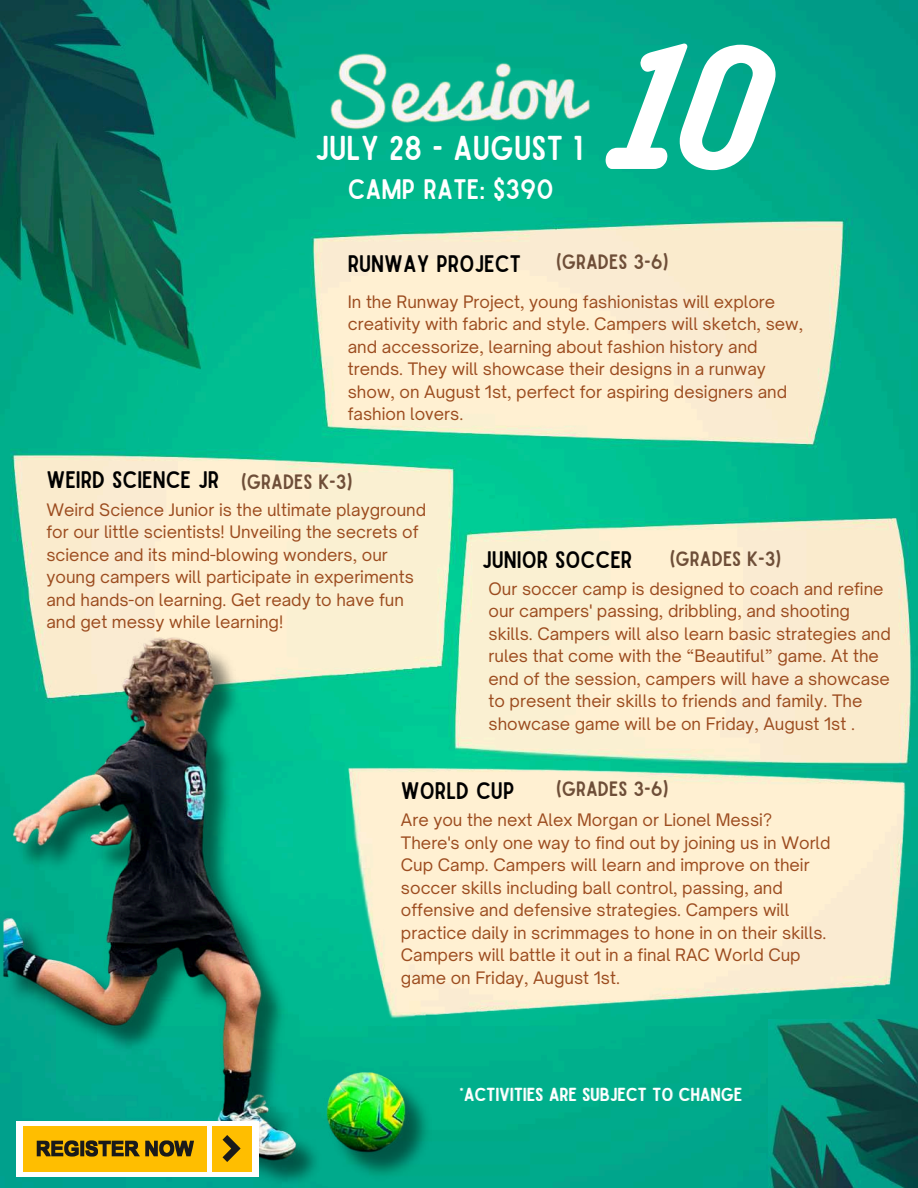
<style>
.page{position:relative;width:918px;height:1188px;background:#fff}
.page>*{position:absolute;margin:0;border:0;box-sizing:border-box;transform-origin:0 0}
.t1{font:144.45px "Bukhari Script";color:#fff}
.t2{font:33px "Sailors";color:#fff}
.t3{font:27px "Sailors";color:#fff}
.t4{font:22.95px "Sailors";color:#000}
.t5{font:19.95px "Sailors";color:#6e4e38}
.t6{font:18px "Sailors";color:#fff}
.t7{font:16.5px/22.5px "Open Sauce One";color:#9c4c1f}
</style>
<div class="page">
<img style="left:0;top:0;width:918px;height:1188px">
<img style="left:328px;top:53px;width:262px;height:78px">
<img style="left:769px;top:1019px;width:149px;height:169px">
<img style="left:483px;top:766px;width:423px;height:256px">
<img style="left:0;top:628px;width:483px;height:560px">
<div style="left:16px;top:1121px;width:242px;height:55px;background:#fff"></div>
<div style="left:23px;top:1126px;width:184px;height:45px;background:#ffbe00"></div>
<div style="left:212px;top:1126px;width:39px;height:45px;background:#ffbe00"></div>
<svg style="left:223px;top:1135px;width:18px;height:27px"></svg>
<svg style="left:37px;top:1140px;width:157px;height:17px"></svg>
<h2 class="t2" style="left:315px;top:136px;width:269px">JULY 28 - AUGUST 1</h2>
<h3 class="t3" style="left:348px;top:179px;width:207px">CAMP RATE: $390</h3>
<h1 class="t1" style="left:615px;top:16px;width:152px">10</h1>
<p class="t5" style="left:556px;top:255px;width:114px">(GRADES 3-6)</p>
<h3 class="t4" style="left:348px;top:255px;width:175px">RUNWAY PROJECT</h3>
<p class="t7" style="left:348px;top:290px;width:457px">In the Runway Project, young fashionistas will explore creativity with fabric and style. Campers will sketch, sew, and accessorize, learning about fashion history and trends. They will showcase their designs in a runway show, on August 1st, perfect for aspiring designers and fashion lovers.</p>
<h3 class="t4" style="left:46px;top:471px;width:174px">WEIRD SCIENCE JR</h3>
<p class="t7" style="left:46px;top:498px;width:381px">Weird Science Junior is the ultimate playground for our little scientists! Unveiling the secrets of science and its mind-blowing wonders, our young campers will participate in experiments and hands-on learning. Get ready to have fun and get messy while learning!</p>
<p class="t5" style="left:241px;top:475px;width:113px">(GRADES K-3)</p>
<p class="t5" style="left:670px;top:551px;width:113px">(GRADES K-3)</p>
<h3 class="t4" style="left:482px;top:551px;width:152px">JUNIOR SOCCER</h3>
<p class="t7" style="left:488px;top:577px;width:404px">Our soccer camp is designed to coach and refine our campers' passing, dribbling, and shooting skills. Campers will also learn basic strategies and rules that come with the “Beautiful” game. At the end of the session, campers will have a showcase to present their skills to friends and family. The showcase game will be on Friday, August 1st .</p>
<h3 class="t4" style="left:401px;top:782px;width:115px">WORLD CUP</h3>
<p class="t5" style="left:556px;top:781px;width:114px">(GRADES 3-6)</p>
<p class="t7" style="left:401px;top:809px;width:431px">Are you the next Alex Morgan or Lionel Messi?<br>There's only one way to find out by joining us in World Cup Camp. Campers will learn and improve on their soccer skills including ball control, passing, and offensive and defensive strategies. Campers will practice daily in scrimmages to hone in on their skills.<br>Campers will battle it out in a final RAC World Cup game on Friday, August 1st.</p>
<p class="t6" style="left:459px;top:1088px;width:284px">*ACTIVITIES ARE SUBJECT TO CHANGE</p>
</div>
